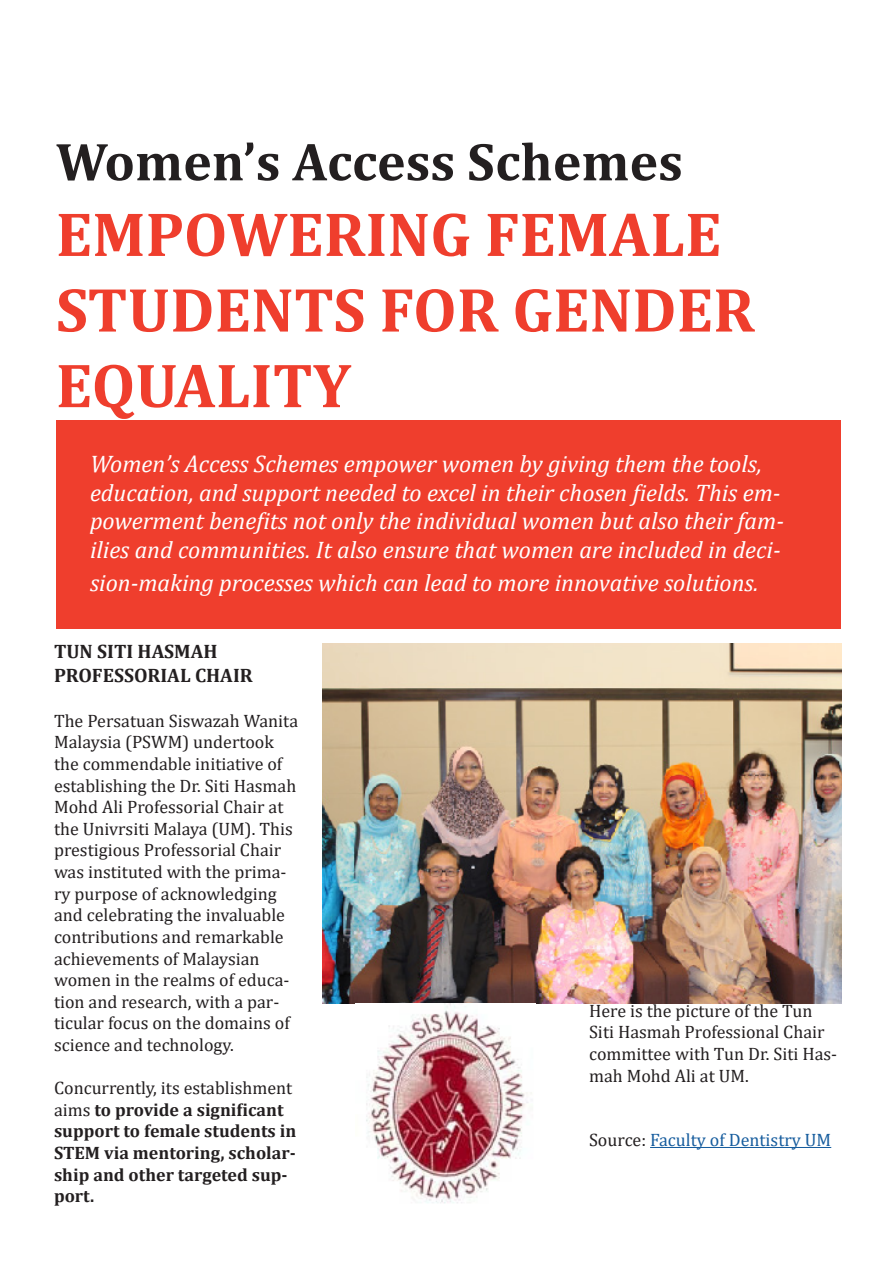
<style>
.page{position:relative;width:893px;height:1263px;background:#fff}
.page>*{position:absolute;margin:0;border:0;box-sizing:border-box;transform-origin:0 0}
.t1{font:700 63px/75.6px "Cambria";color:#ef3e2d}
.t2{font:700 54px "Cambria";color:#231f20}
.t3{font:italic 24px/28.8px "Cambria";color:#fff}
.t4{font:700 19.5px "Cambria";color:#231f20}
.t5{font:18px/21.6px "Cambria";color:#231f20}
.t6{font:700 18px/21.6px "Cambria";color:#231f20}
.t7{font:18px "Cambria";color:#175d9e}
.s1{font-weight:400}
.s2{color:#231f20}
</style>
<div class="page">
<div style="left:56px;top:420px;width:785px;height:208px;background:#ef3e2d"></div>
<img style="left:322px;top:643px;width:519px;height:360px">
<img style="left:366px;top:1003px;width:166px;height:201px">
<hr style="left:650px;top:1147px;width:181px;height:1px;background:#175d9e">
<p class="t2" style="left:56px;top:124px;width:629px">Women’s Access Schemes</p>
<p class="t1" style="left:56px;top:195px;width:700px">EMPOWERING FEMALE<br>STUDENTS FOR GENDER<br>EQUALITY</p>
<p class="t3" style="left:90px;top:448px;width:696px">Women’s Access Schemes empower women by giving them the tools, education, and support needed to excel in their chosen fields. This em&shy;powerment benefits not only the individual women but also their fam&shy;ilies and communities. It also ensure that women are included in deci-</p>
<p class="t3" style="left:90px;top:567px;width:670px">sion-making processes which can lead to more innovative solutions.</p>
<p class="t4" style="left:54px;top:638px;width:165px">TUN SITI HASMAH</p>
<p class="t4" style="left:54px;top:661px;width:200px">PROFESSORIAL CHAIR</p>
<p class="t5" style="left:54px;top:710px;width:246px">The Persatuan Siswazah Wanita<br>Malaysia (PSWM) undertook the commendable initiative of establishing the Dr. Siti Hasmah<br>Mohd Ali Professorial Chair at the Univrsiti Malaya (UM). This prestigious Professorial Chair was instituted with the prima&shy;ry purpose of acknowledging and celebrating the invaluable contributions and remarkable achievements of Malaysian women in the realms of educa&shy;tion and research, with a par&shy;ticular focus on the domains of science and technology.</p>
<p class="t6" style="left:54px;top:1076px;width:244px"><span class="s1">Concurrently, its establishment aims</span> to provide a significant support to female students in<br>STEM via mentoring, scholar&shy;ship and other targeted sup&shy;port.</p>
<p class="t5" style="left:589px;top:1000px;width:250px">Here is the picture of the Tun<br>Siti Hasmah Professional Chair committee with Tun Dr. Siti Has&shy;mah Mohd Ali at UM.</p>
<p class="t7" style="left:589px;top:1130px;width:244px"><span class="s2">Source:</span> Faculty of Dentistry UM</p>
</div>
